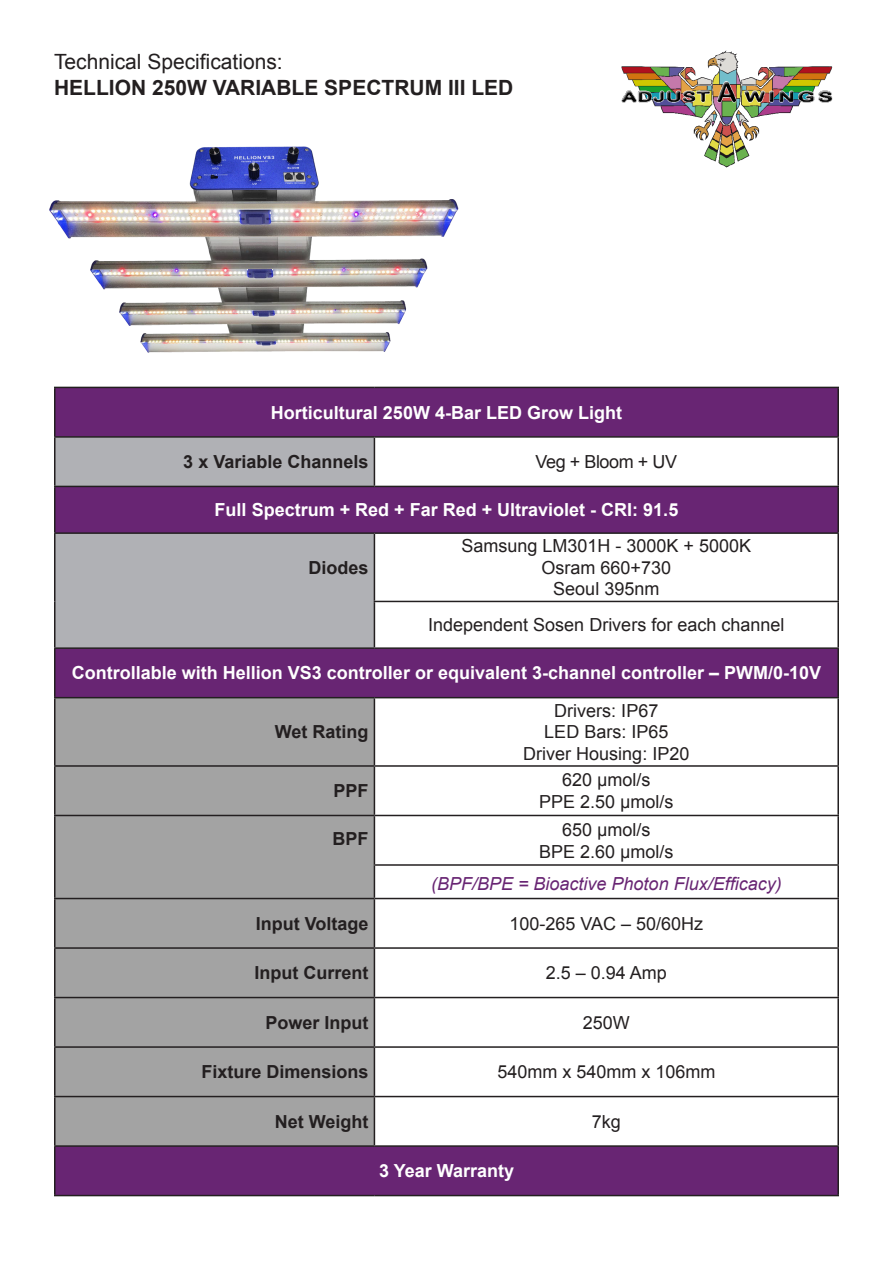
<style>
.page{position:relative;width:893px;height:1263px;background:#fff}
.page>*{position:absolute;margin:0;border:0;box-sizing:border-box;transform-origin:0 0}
.t1{font:700 21px "Arial";color:#231f20}
.t2{font:21px "Arial";color:#231f20}
.t3{font:18px/21.6px "Arial";color:#231f20;text-align:center}
.t4{font:700 18px "Arial";color:#fff}
.t5{font:700 18px "Arial";color:#231f20}
.t6{font:italic 18px "Arial";color:#682573}
.t7{font:18px "Arial";letter-spacing:-.025em;color:#231f20}
</style>
<div class="page">
<div style="left:56px;top:388px;width:781px;height:807px;background:#682573"></div>
<svg style="left:56px;top:438px;width:318px;height:209px;background:#9f92a6"></svg>
<svg style="left:374px;top:438px;width:463px;height:707px"></svg>
<div style="left:56px;top:698px;width:318px;height:447px;background:#a3a3a3"></div>
<div style="left:374px;top:865px;width:464px;height:33px;background:#fff"></div>
<hr style="left:54px;top:387px;width:320px;height:1px;background:#231f20">
<hr style="left:54px;top:388px;width:2px;height:48px;background:#231f20">
<hr style="left:374px;top:387px;width:465px;height:1px;background:#231f20">
<hr style="left:837px;top:388px;width:2px;height:48px;background:#231f20">
<hr style="left:54px;top:436px;width:320px;height:2px;background:#231f20">
<hr style="left:54px;top:438px;width:2px;height:48px;background:#231f20">
<hr style="left:374px;top:436px;width:465px;height:2px;background:#231f20">
<hr style="left:374px;top:438px;width:1px;height:48px;background:#231f20">
<hr style="left:837px;top:438px;width:2px;height:48px;background:#231f20">
<hr style="left:54px;top:486px;width:320px;height:1px;background:#231f20">
<hr style="left:54px;top:487px;width:2px;height:45px;background:#231f20">
<hr style="left:374px;top:486px;width:465px;height:1px;background:#231f20">
<hr style="left:837px;top:487px;width:2px;height:45px;background:#231f20">
<hr style="left:54px;top:532px;width:320px;height:2px;background:#231f20">
<hr style="left:54px;top:534px;width:2px;height:67px;background:#231f20">
<hr style="left:374px;top:532px;width:465px;height:2px;background:#231f20">
<hr style="left:374px;top:534px;width:1px;height:67px;background:#231f20">
<hr style="left:837px;top:534px;width:2px;height:67px;background:#231f20">
<hr style="left:54px;top:601px;width:2px;height:46px;background:#231f20">
<hr style="left:374px;top:601px;width:465px;height:1px;background:#231f20">
<hr style="left:374px;top:602px;width:1px;height:45px;background:#231f20">
<hr style="left:837px;top:602px;width:2px;height:45px;background:#231f20">
<hr style="left:54px;top:647px;width:320px;height:2px;background:#231f20">
<hr style="left:54px;top:649px;width:2px;height:48px;background:#231f20">
<hr style="left:374px;top:647px;width:465px;height:2px;background:#231f20">
<hr style="left:837px;top:649px;width:2px;height:48px;background:#231f20">
<hr style="left:54px;top:697px;width:320px;height:1px;background:#231f20">
<hr style="left:54px;top:698px;width:2px;height:67px;background:#231f20">
<hr style="left:374px;top:697px;width:465px;height:1px;background:#231f20">
<hr style="left:374px;top:698px;width:1px;height:67px;background:#231f20">
<hr style="left:837px;top:698px;width:2px;height:67px;background:#231f20">
<hr style="left:54px;top:765px;width:320px;height:2px;background:#231f20">
<hr style="left:54px;top:767px;width:2px;height:48px;background:#231f20">
<hr style="left:374px;top:765px;width:465px;height:2px;background:#231f20">
<hr style="left:374px;top:767px;width:1px;height:48px;background:#231f20">
<hr style="left:837px;top:767px;width:2px;height:48px;background:#231f20">
<hr style="left:54px;top:815px;width:320px;height:1px;background:#231f20">
<hr style="left:54px;top:816px;width:2px;height:49px;background:#231f20">
<hr style="left:374px;top:815px;width:465px;height:1px;background:#231f20">
<hr style="left:374px;top:816px;width:1px;height:48px;background:#231f20">
<hr style="left:837px;top:816px;width:2px;height:48px;background:#231f20">
<hr style="left:54px;top:865px;width:2px;height:33px;background:#231f20">
<hr style="left:54px;top:898px;width:320px;height:1px;background:#231f20">
<hr style="left:54px;top:899px;width:2px;height:48px;background:#231f20">
<hr style="left:374px;top:899px;width:1px;height:48px;background:#231f20">
<hr style="left:837px;top:899px;width:2px;height:48px;background:#231f20">
<hr style="left:54px;top:947px;width:320px;height:2px;background:#231f20">
<hr style="left:54px;top:949px;width:2px;height:48px;background:#231f20">
<hr style="left:374px;top:947px;width:465px;height:2px;background:#231f20">
<hr style="left:374px;top:949px;width:1px;height:48px;background:#231f20">
<hr style="left:837px;top:949px;width:2px;height:48px;background:#231f20">
<hr style="left:54px;top:997px;width:320px;height:1px;background:#231f20">
<hr style="left:54px;top:998px;width:2px;height:48px;background:#231f20">
<hr style="left:374px;top:997px;width:465px;height:1px;background:#231f20">
<hr style="left:374px;top:998px;width:1px;height:48px;background:#231f20">
<hr style="left:837px;top:998px;width:2px;height:48px;background:#231f20">
<hr style="left:54px;top:1046px;width:320px;height:2px;background:#231f20">
<hr style="left:54px;top:1048px;width:2px;height:48px;background:#231f20">
<hr style="left:374px;top:1046px;width:465px;height:2px;background:#231f20">
<hr style="left:374px;top:1048px;width:1px;height:48px;background:#231f20">
<hr style="left:837px;top:1048px;width:2px;height:48px;background:#231f20">
<hr style="left:54px;top:1096px;width:320px;height:1px;background:#231f20">
<hr style="left:54px;top:1097px;width:2px;height:48px;background:#231f20">
<hr style="left:374px;top:1096px;width:465px;height:1px;background:#231f20">
<hr style="left:374px;top:1097px;width:1px;height:48px;background:#231f20">
<hr style="left:837px;top:1097px;width:2px;height:48px;background:#231f20">
<hr style="left:54px;top:1145px;width:320px;height:2px;background:#231f20">
<hr style="left:54px;top:1147px;width:2px;height:48px;background:#231f20">
<hr style="left:374px;top:1145px;width:465px;height:2px;background:#231f20">
<hr style="left:837px;top:1147px;width:2px;height:48px;background:#231f20">
<hr style="left:54px;top:1195px;width:320px;height:1px;background:#231f20">
<hr style="left:374px;top:1195px;width:465px;height:1px;background:#231f20">
<hr style="left:374px;top:866px;width:1px;height:32px;background:#231f20">
<hr style="left:374px;top:864px;width:465px;height:2px;background:#231f20">
<hr style="left:837px;top:866px;width:2px;height:32px;background:#231f20">
<hr style="left:374px;top:898px;width:465px;height:1px;background:#231f20">
<img style="left:621px;top:50px;width:212px;height:118px">
<img style="left:49px;top:146px;width:410px;height:207px">
<p class="t2" style="left:54px;top:48px;width:230px">Technical Specifications:</p>
<p class="t1" style="left:54px;top:73px;width:461px">HELLION 250W VARIABLE SPECTRUM III LED</p>
<p class="t4" style="left:271px;top:400px;width:353px">Horticultural 250W 4-Bar LED Grow Light</p>
<p class="t5" style="left:183px;top:450px;width:187px">3 x Variable Channels</p>
<p class="t7" style="left:536px;top:450px;width:143px">Veg + Bloom + UV</p>
<p class="t4" style="left:215px;top:498px;width:465px">Full Spectrum + Red + Far Red + Ultraviolet - CRI: 91.5</p>
<p class="t3" style="left:461px;top:535px;width:291px">Samsung LM301H - 3000K + 5000K</p>
<p class="t3" style="left:541px;top:557px;width:131px">Osram 660+730</p>
<p class="t3" style="left:553px;top:578px;width:108px">Seoul 395nm</p>
<p class="t3" style="left:428px;top:614px;width:358px">Independent Sosen Drivers for each channel</p>
<p class="t4" style="left:72px;top:661px;width:751px">Controllable with Hellion VS3 controller or equivalent 3-channel controller – PWM/0-10V</p>
<p class="t5" style="left:308px;top:556px;width:62px">Diodes</p>
<p class="t5" style="left:275px;top:720px;width:95px">Wet Rating</p>
<p class="t3" style="left:523px;top:700px;width:168px">Drivers: IP67<br>LED Bars: IP65<br>Driver Housing: IP20</p>
<p class="t5" style="left:333px;top:779px;width:37px">PPF</p>
<p class="t3" style="left:539px;top:769px;width:136px">620 µmol/s<br>PPE 2.50 µmol/s</p>
<p class="t5" style="left:332px;top:827px;width:37px">BPF</p>
<p class="t3" style="left:539px;top:819px;width:136px">650 µmol/s<br>BPE 2.60 µmol/s</p>
<p class="t6" style="left:431px;top:872px;width:352px">(BPF/BPE = Bioactive Photon Flux/Efficacy)</p>
<p class="t5" style="left:256px;top:912px;width:114px">Input Voltage</p>
<p class="t3" style="left:509px;top:913px;width:195px">100-265 VAC – 50/60Hz</p>
<p class="t5" style="left:254px;top:961px;width:115px">Input Current</p>
<p class="t3" style="left:546px;top:962px;width:123px">2.5 – 0.94 Amp</p>
<p class="t5" style="left:265px;top:1011px;width:105px">Power Input</p>
<p class="t3" style="left:583px;top:1012px;width:49px">250W</p>
<p class="t5" style="left:201px;top:1060px;width:169px">Fixture Dimensions</p>
<p class="t3" style="left:497px;top:1061px;width:220px">540mm x 540mm x 106mm</p>
<p class="t5" style="left:275px;top:1110px;width:95px">Net Weight</p>
<p class="t3" style="left:592px;top:1111px;width:31px">7kg</p>
<p class="t4" style="left:379px;top:1159px;width:137px">3 Year Warranty</p>
</div>
